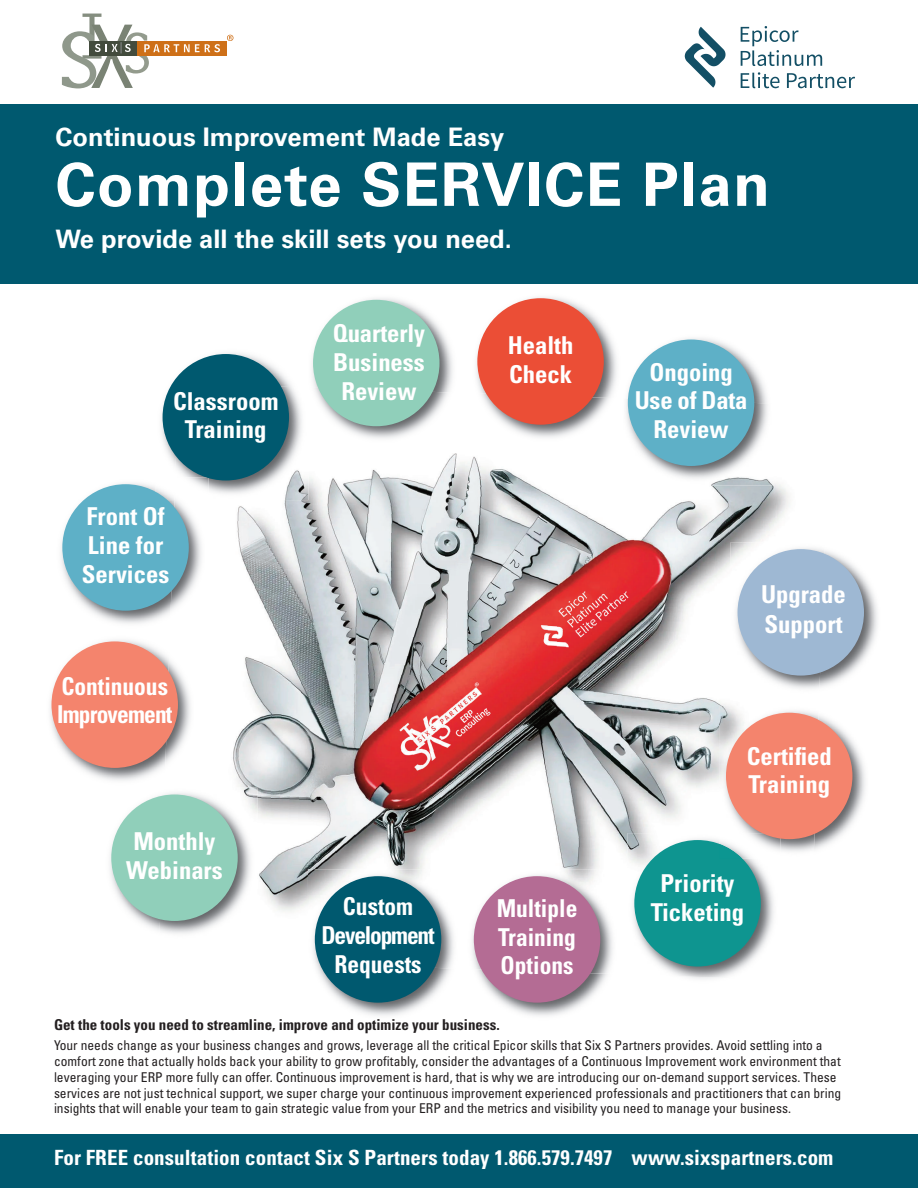
<style>
.page{position:relative;width:918px;height:1188px;background:#fff}
.page>*{position:absolute;margin:0;border:0;box-sizing:border-box;transform-origin:0 0}
.t1{font:700 60px "Univers LT Std";letter-spacing:.025em;color:#fff}
.t2{font:700 25.5px "Univers LT Std";color:#fff}
.t3{font:700 condensed 24.6px/28.8px "Univers LT Std";color:#fff}
.t4{font:700 condensed 24.6px/28.8px "Univers LT Std";color:#fff;text-align:justify;scale:.95 1}
.t5{font:700 condensed 24.6px/28px "Univers LT Std";letter-spacing:-.035em;color:#fff;scale:.95 1}
.t6{font:700 condensed 21px "Univers LT Std";letter-spacing:.005em;color:#fff}
.t7{font:700 condensed 15px "Univers LT Std";color:#231f20}
.t8{font:condensed 13.5px/15.8px "Univers LT Std";color:#231f20}
</style>
<div class="page">
<img style="left:233px;top:453px;width:557px;height:459px">
<div style="left:0;top:1134px;width:918px;height:54px;background:#00596f"></div>
<div style="left:0;top:105px;width:918px;height:179px;background:#00596f"></div>
<img style="left:161px;top:353px;width:128px;height:112px">
<img style="left:175px;top:383px;width:134px;height:117px">
<div style="left:163px;top:354px;width:126px;height:126px;background:#00596f;border-radius:50%"></div>
<img style="left:50px;top:640px;width:115px;height:141px">
<img style="left:165px;top:656px;width:26px;height:107px">
<div style="left:52px;top:641px;width:126px;height:127px;background:#f4846d;border-radius:50%"></div>
<img style="left:61px;top:483px;width:109px;height:141px">
<img style="left:170px;top:500px;width:32px;height:111px">
<img style="left:156px;top:477px;width:52px;height:23px">
<div style="left:62px;top:484px;width:127px;height:127px;background:#5eb0c7;border-radius:50%"></div>
<img style="left:110px;top:796px;width:49px;height:135px">
<img style="left:159px;top:788px;width:98px;height:146px">
<div style="left:111px;top:795px;width:127px;height:126px;background:#90cfba;border-radius:50%"></div>
<img style="left:312px;top:298px;width:141px;height:90px">
<img style="left:314px;top:388px;width:136px;height:51px">
<img style="left:306px;top:383px;width:3px;height:63px">
<div style="left:313px;top:300px;width:127px;height:126px;background:#90cfba;border-radius:50%"></div>
<img style="left:476px;top:297px;width:141px;height:96px">
<img style="left:481px;top:393px;width:131px;height:45px">
<div style="left:477px;top:298px;width:127px;height:127px;background:#eb4e36;border-radius:50%"></div>
<img style="left:627px;top:338px;width:140px;height:60px">
<img style="left:621px;top:398px;width:153px;height:88px">
<img style="left:621px;top:398px;width:2px;height:46px">
<div style="left:628px;top:340px;width:126px;height:126px;background:#5eb0c7;border-radius:50%"></div>
<img style="left:825px;top:550px;width:53px;height:136px">
<img style="left:731px;top:542px;width:94px;height:153px">
<div style="left:738px;top:549px;width:126px;height:127px;background:#9eb8d3;border-radius:50%"></div>
<img style="left:627px;top:833px;width:153px;height:146px">
<div style="left:634px;top:840px;width:127px;height:127px;background:#0e9590;border-radius:50%"></div>
<img style="left:819px;top:715px;width:46px;height:133px">
<img style="left:719px;top:706px;width:100px;height:153px">
<img style="left:719px;top:833px;width:61px;height:26px">
<img style="left:719px;top:844px;width:23px;height:15px">
<div style="left:726px;top:713px;width:126px;height:126px;background:#f4846d;border-radius:50%"></div>
<img style="left:478px;top:974px;width:129px;height:42px">
<img style="left:467px;top:869px;width:153px;height:105px">
<div style="left:474px;top:876px;width:126px;height:127px;background:#b46c94;border-radius:50%"></div>
<img style="left:317px;top:969px;width:134px;height:47px">
<img style="left:308px;top:869px;width:153px;height:100px">
<div style="left:315px;top:876px;width:126px;height:127px;background:#00596f;border-radius:50%"></div>
<svg style="left:227px;top:35px;width:6px;height:6px"></svg>
<div style="left:137px;top:41px;width:90px;height:14px;background:#ce7018"></div>
<svg style="left:62px;top:14px;width:158px;height:74px"></svg>
<svg style="left:685px;top:27px;width:41px;height:61px"></svg>
<svg style="left:787px;top:73px;width:68px;height:15px"></svg>
<svg style="left:741px;top:72px;width:39px;height:16px"></svg>
<svg style="left:741px;top:26px;width:81px;height:40px"></svg>
<h2 class="t2" style="left:56px;top:123px;width:450px">Continuous Improvement Made Easy</h2>
<h1 class="t1" style="left:56px;top:150px;width:716px">Complete SERVICE Plan</h1>
<h2 class="t2" style="left:56px;top:224px;width:458px">We provide all the skill sets you need.</h2>
<h3 class="t3" style="left:173px;top:388px;width:107px;text-align:center">Classroom<br>Training</h3>
<h3 class="t3" style="left:82px;top:503px;width:89px">Front Of<br>Line for<br>Services</h3>
<h3 class="t5" style="left:57px;top:674px;width:123px">Continuous<br>Improvement</h3>
<h3 class="t3" style="left:126px;top:828px;width:98px">Monthly<br>Webinars</h3>
<h3 class="t3" style="left:333px;top:320px;width:94px;text-align:center">Quarterly<br>Business<br>Review</h3>
<h3 class="t4" style="left:322px;top:894px;width:121px;text-align:center">Custom<br>Development<br>Requests</h3>
<h3 class="t3" style="left:508px;top:332px;width:67px">Health<br>Check</h3>
<h3 class="t4" style="left:497px;top:895px;width:86px">Multiple Training Options</h3>
<h3 class="t3" style="left:635px;top:359px;width:114px;text-align:center">Ongoing<br>Use of Data<br>Review</h3>
<h3 class="t3" style="left:761px;top:580px;width:86px;line-height:30.6px">Upgrade<br>Support</h3>
<h3 class="t3" style="left:747px;top:743px;width:86px">Certified<br>Training</h3>
<h3 class="t3" style="left:651px;top:870px;width:95px;text-align:center">Priority<br>Ticketing</h3>
<p class="t7" style="left:54px;top:1019px;width:447px">Get the tools you need to streamline, improve and optimize your business.</p>
<p class="t8" style="left:54px;top:1039px;width:789px">Your needs change as your business changes and grows, leverage all the critical Epicor skills that Six S Partners provides. Avoid settling into a comfort zone that actually holds back your ability to grow profitably, consider the advantages of a Continuous Improvement work environment that leveraging your ERP more fully can offer. Continuous improvement is hard, that is why we are introducing our on-demand support services. These services are not just technical support, we super charge your continuous improvement experienced professionals and practitioners that can bring insights that will enable your team to gain strategic value from your ERP and the metrics and visibility you need to manage your business.</p>
<h3 class="t6" style="left:54px;top:1149px;width:781px">For FREE consultation contact Six S Partners today 1.866.579.7497 www.sixspartners.com</h3>
</div>
